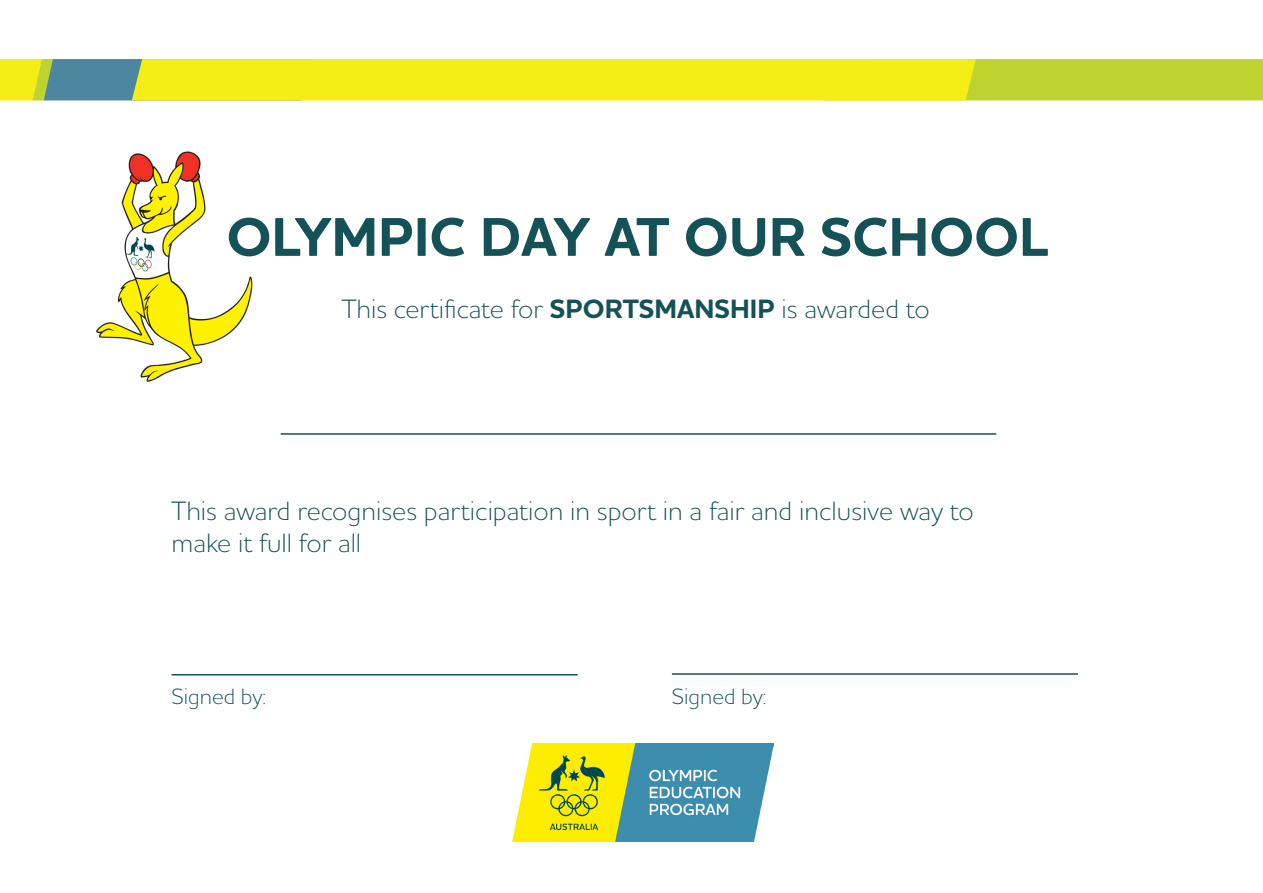
<style>
.page{position:relative;width:1263px;height:893px;background:#fff}
.page>*{position:absolute;margin:0;border:0;box-sizing:border-box;transform-origin:0 0}
.t1{font:700 55.5px "Aspire Houschka";color:#155258}
.t2{font:300 27px "Aspire Houschka";color:#155258}
.t3{font:300 22.5px "Aspire Houschka";color:#155258}
.s1{font-weight:700}
</style>
<div class="page">
<img style="left:96px;top:151px;width:157px;height:231px">
<svg style="left:0;top:59px;width:1263px;height:41px;background:#dcdf26"></svg>
<hr style="left:281px;top:433px;width:715px;height:2px;background:#155258">
<img style="left:512px;top:743px;width:262px;height:99px">
<hr style="left:172px;top:674px;width:406px;height:1px;background:#155258">
<hr style="left:672px;top:673px;width:406px;height:2px;background:#155258">
<p class="t1" style="left:227px;top:201px;width:824px">OLYMPIC DAY AT OUR SCHOOL</p>
<p class="t2" style="left:342px;top:292px;width:590px">This certificate for <span class="s1">SPORTSMANSHIP</span> is awarded to</p>
<p class="t2" style="left:172px;top:493px;width:804px">This award recognises participation in sport in a fair and inclusive way to</p>
<p class="t2" style="left:172px;top:526px;width:191px">make it full for all</p>
<p class="t3" style="left:172px;top:682px;width:96px">Signed by:</p>
<p class="t3" style="left:672px;top:682px;width:96px">Signed by:</p>
</div>
